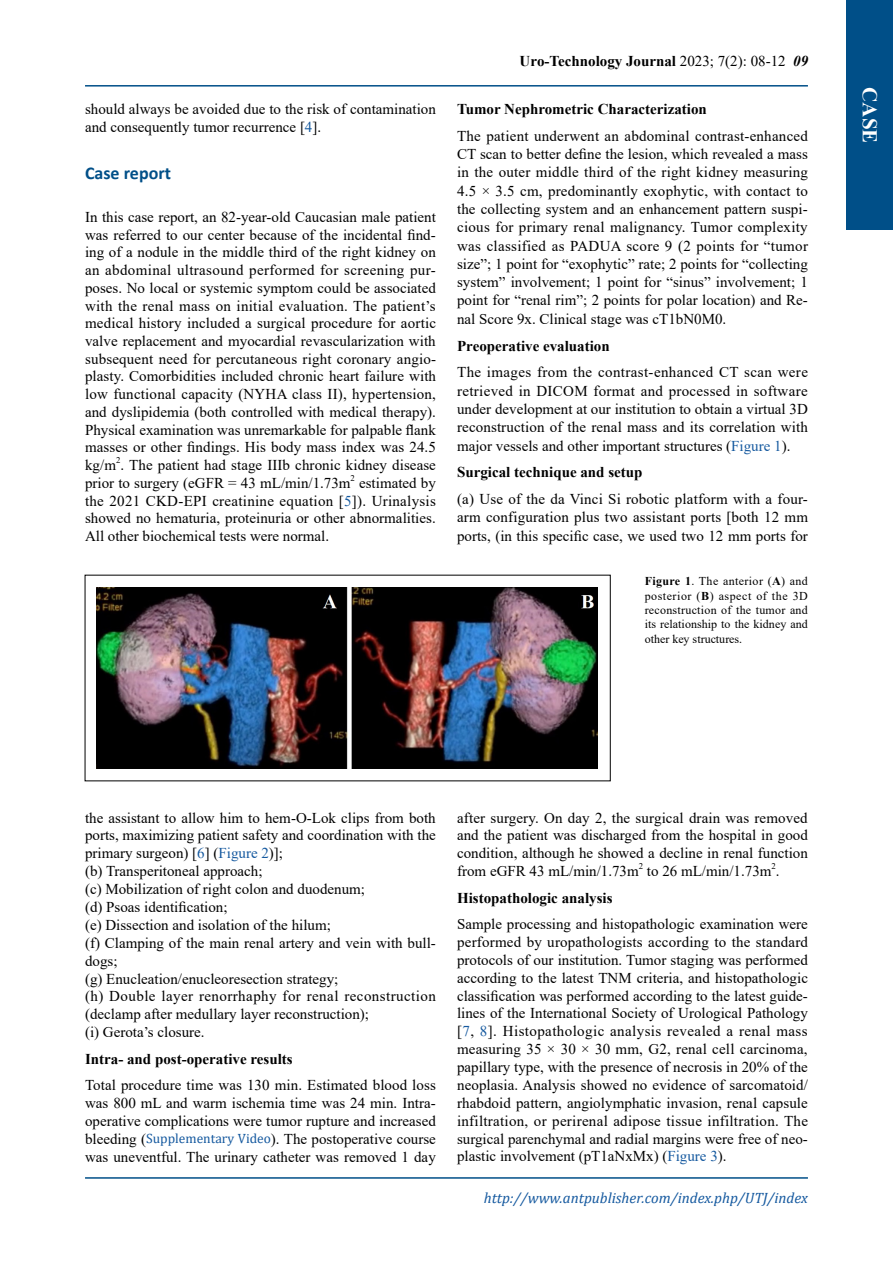
<style>
.page{position:relative;width:893px;height:1263px;background:#fff}
.page>*{position:absolute;margin:0;border:0;box-sizing:border-box;transform-origin:0 0}
.t1{font:700 21px "Times New Roman";color:#fff}
.t2{font:700 18px "Calibri";color:#004f88}
.t3{font:15px/17.9px "Times New Roman";color:#000;text-align:justify}
.t4{font:700 15px "Times New Roman";color:#000}
.t5{font:italic 15px "Cambria";color:#15599f}
.t6{font:12px/14.4px "Times New Roman";letter-spacing:.005em;color:#000;text-align:justify}
.t7{font:8.7px "Times New Roman";color:#000}
.s1{color:#15599f}
.s2{font-weight:400}
.s3{font-style:italic}
.s4{font-weight:700}
.s5{font-family:"Cambria";font-size:13.5px;color:#15599f}
</style>
<div class="page">
<hr style="left:85px;top:85px;width:723px;height:2px;background:#004f88">
<hr style="left:85px;top:1177px;width:723px;height:2px;background:#004f88">
<div style="left:846px;top:0;width:47px;height:230px;background:#004f88"></div>
<img style="left:97px;top:587px;width:501px;height:182px">
<p class="t3" style="left:85px;top:99px;width:352px">should always be avoided due to the risk of contamination and consequently tumor recurrence [<span class="s1">4</span>].</p>
<p class="t2" style="left:85px;top:160px;width:87px">Case report</p>
<p class="t3" style="left:85px;top:208px;width:353px">In this case report, an 82-year-old Caucasian male patient was referred to our center because of the incidental find&shy;ing of a nodule in the middle third of the right kidney on an abdominal ultrasound performed for screening pur&shy;poses. No local or systemic symptom could be associated with the renal mass on initial evaluation. The patient’s medical history included a surgical procedure for aortic valve replacement and myocardial revascularization with subsequent need for percutaneous right coronary angio&shy;plasty. Comorbidities included chronic heart failure with low functional capacity (NYHA class II), hypertension, and dyslipidemia (both controlled with medical therapy).<br>Physical examination was unremarkable for palpable flank masses or other findings. His body mass index was 24.5 kg/m . The patient had stage IIIb chronic kidney disease</p>
<p class="t7" style="left:116px;top:454px;width:6px">2</p>
<p class="t3" style="left:85px;top:473px;width:267px">prior to surgery (eGFR = 43 mL/min/1.73m</p>
<p class="t7" style="left:351px;top:472px;width:6px">2</p>
<p class="t3" style="left:85px;top:473px;width:352px;text-indent:274px">estimated by the 2021 CKD-EPI creatinine equation [<span class="s1">5</span>]). Urinalysis showed no hematuria, proteinuria or other abnormalities.<br>All other biochemical tests were normal.</p>
<p class="t4" style="left:520px;top:50px;width:290px">Uro-Technology Journal <span class="s2">2023; 7(2): 08-12</span> <span class="s3">09</span></p>
<p class="t4" style="left:457px;top:98px;width:251px">Tumor Nephrometric Characterization</p>
<p class="t3" style="left:457px;top:126px;width:352px;line-height:18.3px">The patient underwent an abdominal contrast-enhanced CT scan to better define the lesion, which revealed a mass in the outer middle third of the right kidney measuring 4.5 × 3.5 cm, predominantly exophytic, with contact to the collecting system and an enhancement pattern suspi&shy;cious for primary renal malignancy. Tumor complexity was classified as PADUA score 9 (2 points for “tumor size”; 1 point for “exophytic” rate; 2 points for “collecting system” involvement; 1 point for “sinus” involvement; 1 point for “renal rim”; 2 points for polar location) and Re&shy;nal Score 9x. Clinical stage was cT1bN0M0.</p>
<p class="t4" style="left:457px;top:335px;width:154px">Preoperative evaluation</p>
<p class="t3" style="left:457px;top:363px;width:352px;line-height:18.3px">The images from the contrast-enhanced CT scan were retrieved in DICOM format and processed in software under development at our institution to obtain a virtual 3D reconstruction of the renal mass and its correlation with major vessels and other important structures (<span class="s1">Figure 1</span>).</p>
<p class="t4" style="left:457px;top:461px;width:187px">Surgical technique and setup</p>
<p class="t3" style="left:457px;top:489px;width:352px;line-height:18.3px">(a) Use of the da Vinci Si robotic platform with a four&shy;arm configuration plus two assistant ports [both 12 mm ports, (in this specific case, we used two 12 mm ports for</p>
<p class="t6" style="left:645px;top:573px;width:165px"><span class="s4">Figure 1</span>. The anterior (<span class="s4">A</span>) and posterior (<span class="s4">B</span>) aspect of the 3D reconstruction of the tumor and its relationship to the kidney and other key structures.</p>
<h1 class="t1" style="left:885px;top:87px;width:58px;rotate:90deg">CASE</h1>
<p class="t3" style="left:85px;top:808px;width:352px;text-align:left">the assistant to allow him to hem-O-Lok clips from both ports, maximizing patient safety and coordination with the primary surgeon) [<span class="s1">6</span>] (<span class="s1">Figure 2</span>)];<br>(b) Transperitoneal approach;<br>(c) Mobilization of right colon and duodenum;<br>(d) Psoas identification;<br>(e) Dissection and isolation of the hilum;<br>(f) Clamping of the main renal artery and vein with bull&shy;dogs;<br>(g) Enucleation/enucleoresection strategy;<br>(h) Double layer renorrhaphy for renal reconstruction (declamp after medullary layer reconstruction);<br>(i) Gerota’s closure.</p>
<p class="t4" style="left:85px;top:1048px;width:209px">Intra- and post-operative results</p>
<p class="t3" style="left:85px;top:1075px;width:352px">Total procedure time was 130 min. Estimated blood loss was 800 mL and warm ischemia time was 24 min. Intra&shy;operative complications were tumor rupture and increased bleeding (<span class="s5">Supplementary Video</span>). The postoperative course was uneventful. The urinary catheter was removed 1 day</p>
<p class="t3" style="left:457px;top:808px;width:352px">after surgery. On day 2, the surgical drain was removed and the patient was discharged from the hospital in good condition, although he showed a decline in renal function from eGFR 43 mL/min/1.73m</p>
<p class="t7" style="left:639px;top:860px;width:6px">2</p>
<p class="t3" style="left:647px;top:862px;width:134px">to 26 mL/min/1.73m .</p>
<p class="t7" style="left:771px;top:860px;width:6px">2</p>
<p class="t4" style="left:457px;top:887px;width:157px">Histopathologic analysis</p>
<p class="t3" style="left:457px;top:914px;width:353px">Sample processing and histopathologic examination were performed by uropathologists according to the standard protocols of our institution. Tumor staging was performed according to the latest TNM criteria, and histopathologic classification was performed according to the latest guide&shy;lines of the International Society of Urological Pathology [<span class="s1">7</span>, <span class="s1">8</span>]. Histopathologic analysis revealed a renal mass measuring 35 × 30 × 30 mm, G2, renal cell carcinoma, papillary type, with the presence of necrosis in 20% of the neoplasia. Analysis showed no evidence of sarcomatoid/ rhabdoid pattern, angiolymphatic invasion, renal capsule infiltration, or perirenal adipose tissue infiltration. The surgical parenchymal and radial margins were free of neo&shy;plastic involvement (pT1aNxMx) (<span class="s1">Figure 3</span>).</p>
<p class="t5" style="left:484px;top:1187px;width:326px">http://www.antpublisher.com/index.php/UTJ/index</p>
</div>
